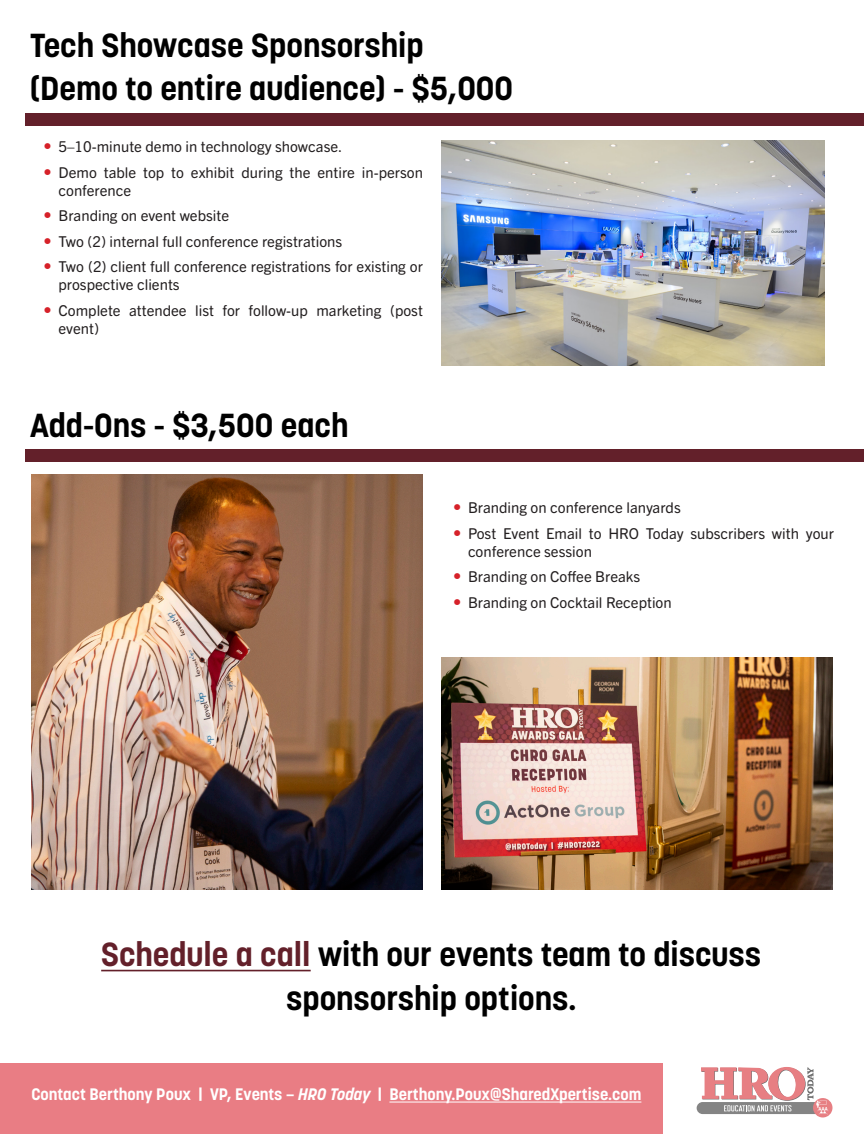
<style>
.page{position:relative;width:864px;height:1134px;background:#fff}
.page>*{position:absolute;margin:0;border:0;box-sizing:border-box;transform-origin:0 0}
.t1{font:700 33px/43.5px "Korolev";color:#000}
.t2{font:700 16.5px "Korolev";color:#fff}
.t3{font:15px/18px "Trade Gothic Next SR Pro";color:#231f20}
.s1{font-size:16.5px;color:#d62129}
.s2{color:#63202a}
.s3{font-style:italic}
</style>
<div class="page">
<div style="left:0;top:1064px;width:662px;height:70px;background:#e97d84"></div>
<div style="left:697px;top:1102px;width:129px;height:12px;background:#848484;border-radius:6px"></div>
<svg style="left:813px;top:1098px;width:19px;height:20px"></svg>
<svg style="left:701px;top:1067px;width:127px;height:48px"></svg>
<hr style="left:389px;top:1102px;width:252px;height:1px;background:#fff">
<hr style="left:101px;top:970px;width:210px;height:1px;background:#63202a">
<img style="left:32px;top:475px;width:391px;height:414px">
<img style="left:441px;top:657px;width:391px;height:232px">
<div style="left:26px;top:449px;width:838px;height:13px;background:#63202a"></div>
<div style="left:26px;top:113px;width:838px;height:13px;background:#63202a"></div>
<img style="left:441px;top:140px;width:383px;height:225px">
<p class="t1" style="left:30px;top:23px;width:485px">Tech Showcase Sponsorship (Demo to entire audience) - $5,000</p>
<p class="t3" style="left:44px;top:137px;width:300px"><span class="s1">•</span> 5–10-minute demo in technology showcase.</p>
<p class="t3" style="left:58px;top:162px;width:366px;text-indent:-15px"><span class="s1">•</span> Demo table top to exhibit during the entire in-person conference</p>
<p class="t3" style="left:44px;top:206px;width:187px"><span class="s1">•</span> Branding on event website</p>
<p class="t3" style="left:44px;top:231px;width:300px"><span class="s1">•</span> Two (2) internal full conference registrations</p>
<p class="t3" style="left:58px;top:257px;width:366px;text-indent:-15px"><span class="s1">•</span> Two (2) client full conference registrations for existing or prospective clients</p>
<p class="t3" style="left:58px;top:300px;width:366px;text-indent:-15px"><span class="s1">•</span> Complete attendee list for follow-up marketing (post event)</p>
<p class="t1" style="left:30px;top:404px;width:320px">Add-Ons - $3,500 each</p>
<p class="t3" style="left:453px;top:498px;width:229px"><span class="s1">•</span> Branding on conference lanyards</p>
<p class="t3" style="left:468px;top:523px;width:368px;text-indent:-15px"><span class="s1">•</span> Post Event Email to HRO Today subscribers with your conference session</p>
<p class="t3" style="left:453px;top:567px;width:189px"><span class="s1">•</span> Branding on Coffee Breaks</p>
<p class="t3" style="left:453px;top:592px;width:220px"><span class="s1">•</span> Branding on Cocktail Reception</p>
<p class="t1" style="left:101px;top:933px;width:662px;text-align:center"><span class="s2">Schedule a call</span> with our events team to discuss sponsorship options.</p>
<p class="t2" style="left:32px;top:1084px;width:611px">Contact Berthony Poux | VP, Events – <span class="s3">HRO Today</span> | Berthony.Poux@SharedXpertise.com</p>
</div>
